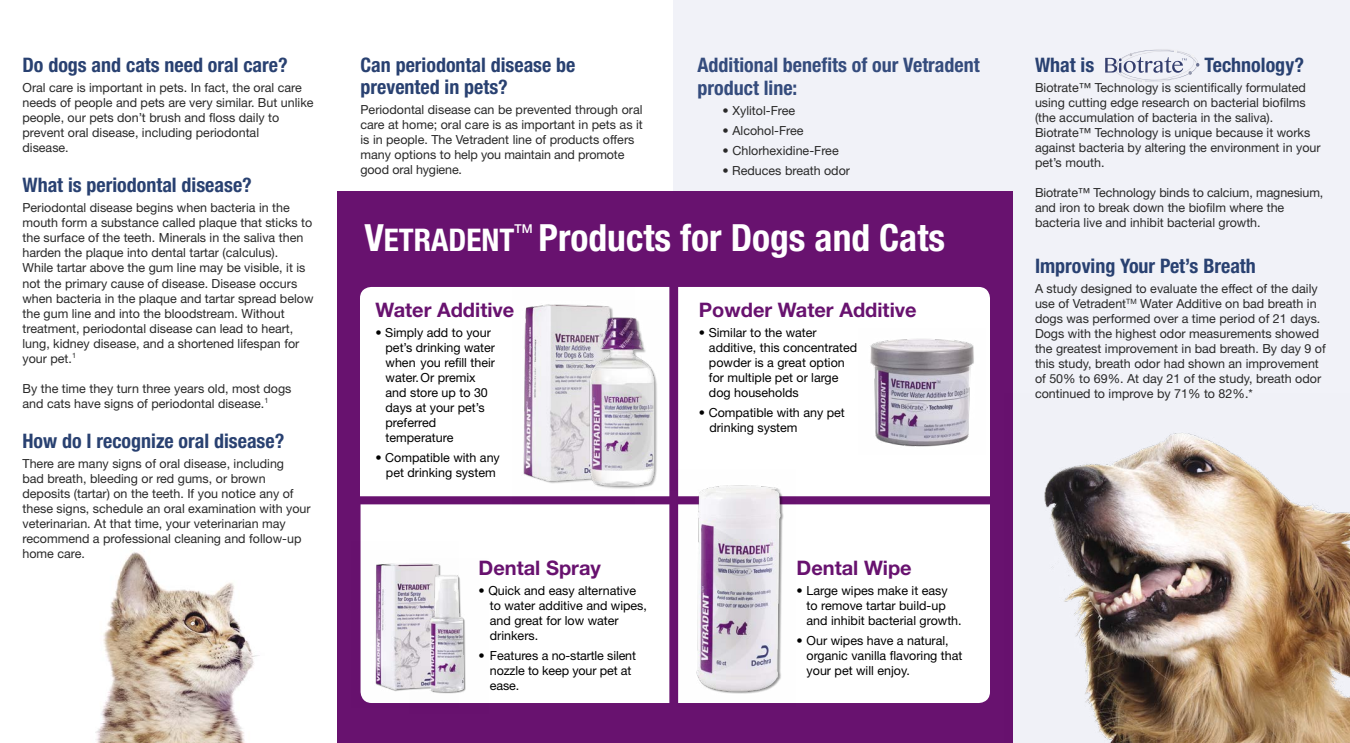
<style>
.page{position:relative;width:1350px;height:743px;background:#fff}
.page>*{position:absolute;margin:0;border:0;box-sizing:border-box;transform-origin:0 0}
.t1{font:700 condensed 37.5px "Helvetica Neue LT Std";color:#fff}
.t2{font:700 condensed 31.25px "Helvetica Neue LT Std";color:#fff}
.t3{font:700 condensed 20px/22.5px "Helvetica Neue LT Std";color:#294171}
.t4{font:700 20px "Helvetica Neue LT Std";color:#68126f}
.t5{font:700 condensed 20px/22.5px "Helvetica Neue LT Std";color:#354c7d}
.t6{font:12.5px/15px "Helvetica Neue LT Std";color:#292929}
.t7{font:12.5px/15px "Helvetica Neue LT Std";color:#000}
.t8{font:500 12.25px "Helvetica Neue LT Std";color:#fff}
.s1{font-size:37.5px}
</style>
<div class="page">
<img style="left:95px;top:552px;width:165px;height:190px">
<div style="left:673px;top:0;width:677px;height:742px;background:#f1f2f8"></div>
<div style="left:338px;top:191px;width:675px;height:551px;background:#68126f"></div>
<div style="left:361px;top:504px;width:308px;height:199px;background:#fff"></div>
<div style="left:360px;top:287px;width:309px;height:209px;background:#fff"></div>
<div style="left:796px;top:504px;width:194px;height:199px;background:#fff"></div>
<div style="left:678px;top:287px;width:312px;height:209px;background:#fff"></div>
<svg style="left:1105px;top:49px;width:94px;height:33px"></svg>
<img style="left:513px;top:287px;width:122px;height:210px">
<img style="left:572px;top:300px;width:98px;height:190px">
<img style="left:360px;top:541px;width:99px;height:162px">
<img style="left:410px;top:558px;width:78px;height:145px">
<img style="left:678px;top:469px;width:118px;height:234px">
<img style="left:859px;top:329px;width:126px;height:125px">
<img style="left:1044px;top:433px;width:306px;height:309px">
<h3 class="t3" style="left:361px;top:53px;width:216px">Can periodontal disease be prevented in pets?</h3>
<p class="t6" style="left:361px;top:102px;width:284px">Periodontal disease can be prevented through oral care at home; oral care is as important in pets as it is in people. The Vetradent line of products offers many options to help you maintain and promote good oral hygiene.</p>
<h3 class="t5" style="left:698px;top:53px;width:284px">Additional benefits of our Vetradent product line:</h3>
<p class="t6" style="left:722px;top:102px;width:74px">• Xylitol-Free</p>
<p class="t6" style="left:722px;top:122px;width:83px">• Alcohol-Free</p>
<p class="t6" style="left:722px;top:142px;width:118px">• Chlorhexidine-Free</p>
<p class="t6" style="left:722px;top:162px;width:129px">• Reduces breath odor</p>
<h3 class="t3" style="left:22px;top:54px;width:267px">Do dogs and cats need oral care?</h3>
<h3 class="t3" style="left:1205px;top:53px;width:101px">Technology?</h3>
<p class="t6" style="left:22px;top:80px;width:293px">Oral care is important in pets. In fact, the oral care needs of people and pets are very similar. But unlike people, our pets don’t brush and floss daily to prevent oral disease, including periodontal<br>disease.</p>
<h3 class="t3" style="left:22px;top:174px;width:231px">What is periodontal disease?</h3>
<p class="t6" style="left:22px;top:200px;width:293px">Periodontal disease begins when bacteria in the mouth form a substance called plaque that sticks to the surface of the teeth. Minerals in the saliva then harden the plaque into dental tartar (calculus).<br>While tartar above the gum line may be visible, it is not the primary cause of disease. Disease occurs when bacteria in the plaque and tartar spread below the gum line and into the bloodstream. Without treatment, periodontal disease can lead to heart, lung, kidney disease, and a shortened lifespan for your pet.<sup>1</sup></p>
<p class="t6" style="left:22px;top:380px;width:271px">By the time they turn three years old, most dogs and cats have signs of periodontal disease.<sup>1</sup></p>
<h3 class="t3" style="left:22px;top:429px;width:263px">How do I recognize oral disease?</h3>
<p class="t6" style="left:22px;top:455px;width:290px">There are many signs of oral disease, including<br>bad breath, bleeding or red gums, or brown deposits (tartar) on the teeth. If you notice any of these signs, schedule an oral examination with your veterinarian. At that time, your veterinarian may recommend a professional cleaning and follow-up home care.</p>
<h3 class="t3" style="left:1035px;top:54px;width:61px">What is</h3>
<p class="t6" style="left:1035px;top:80px;width:287px">Biotrate™ Technology is scientifically formulated using cutting edge research on bacterial biofilms (the accumulation of bacteria in the saliva).<br>Biotrate™ Technology is unique because it works against bacteria by altering the environment in your pet’s mouth.</p>
<p class="t6" style="left:1035px;top:185px;width:290px">Biotrate™ Technology binds to calcium, magnesium, and iron to break down the biofilm where the bacteria live and inhibit bacterial growth.</p>
<h2 class="t2" style="left:364px;top:220px;width:152px"><span class="s1">V</span>ETRADENT</h2>
<p class="t8" style="left:515px;top:221px;width:20px">TM</p>
<h1 class="t1" style="left:539px;top:214px;width:408px">Products for Dogs and Cats</h1>
<h3 class="t3" style="left:1035px;top:254px;width:222px">Improving Your Pet’s Breath</h3>
<p class="t6" style="left:1035px;top:281px;width:292px">A study designed to evaluate the effect of the daily use of Vetradent<sup>TM</sup> Water Additive on bad breath in dogs was performed over a time period of 21 days.<br>Dogs with the highest odor measurements showed the greatest improvement in bad breath. By day 9 of this study, breath odor had shown an improvement of 50% to 69%. At day 21 of the study, breath odor continued to improve by 71% to 82%.*</p>
<h3 class="t4" style="left:376px;top:297px;width:140px">Water Additive</h3>
<p class="t7" style="left:386px;top:325px;width:111px;text-indent:-10px">• Simply add to your pet’s drinking water when you refill their water.Or premix and store up to 30 days at your pet’s preferred temperature</p>
<p class="t7" style="left:376px;top:450px;width:126px;text-align:center">• Compatible with any pet drinking system</p>
<h3 class="t4" style="left:699px;top:298px;width:219px">Powder Water Additive</h3>
<p class="t7" style="left:709px;top:325px;width:150px;text-indent:-10px">• Similar to the water additive, this concentrated powder is a great option for multiple pet or large dog households</p>
<p class="t7" style="left:709px;top:405px;width:137px;text-indent:-10px">• Compatible with any pet drinking system</p>
<h3 class="t4" style="left:479px;top:555px;width:124px">Dental Spray</h3>
<p class="t7" style="left:490px;top:582px;width:159px;text-indent:-11px">• Quick and easy alternative to water additive and wipes, and great for low water drinkers.</p>
<p class="t7" style="left:490px;top:647px;width:148px;text-indent:-11px">• Features a no-startle silent nozzle to keep your pet at ease.</p>
<h3 class="t4" style="left:797px;top:555px;width:117px">Dental Wipe</h3>
<p class="t7" style="left:807px;top:583px;width:157px;text-indent:-10px">• Large wipes make it easy to remove tartar build-up and inhibit bacterial growth.</p>
<p class="t7" style="left:807px;top:633px;width:157px;text-indent:-10px">• Our wipes have a natural, organic vanilla flavoring that your pet will enjoy.</p>
</div>
